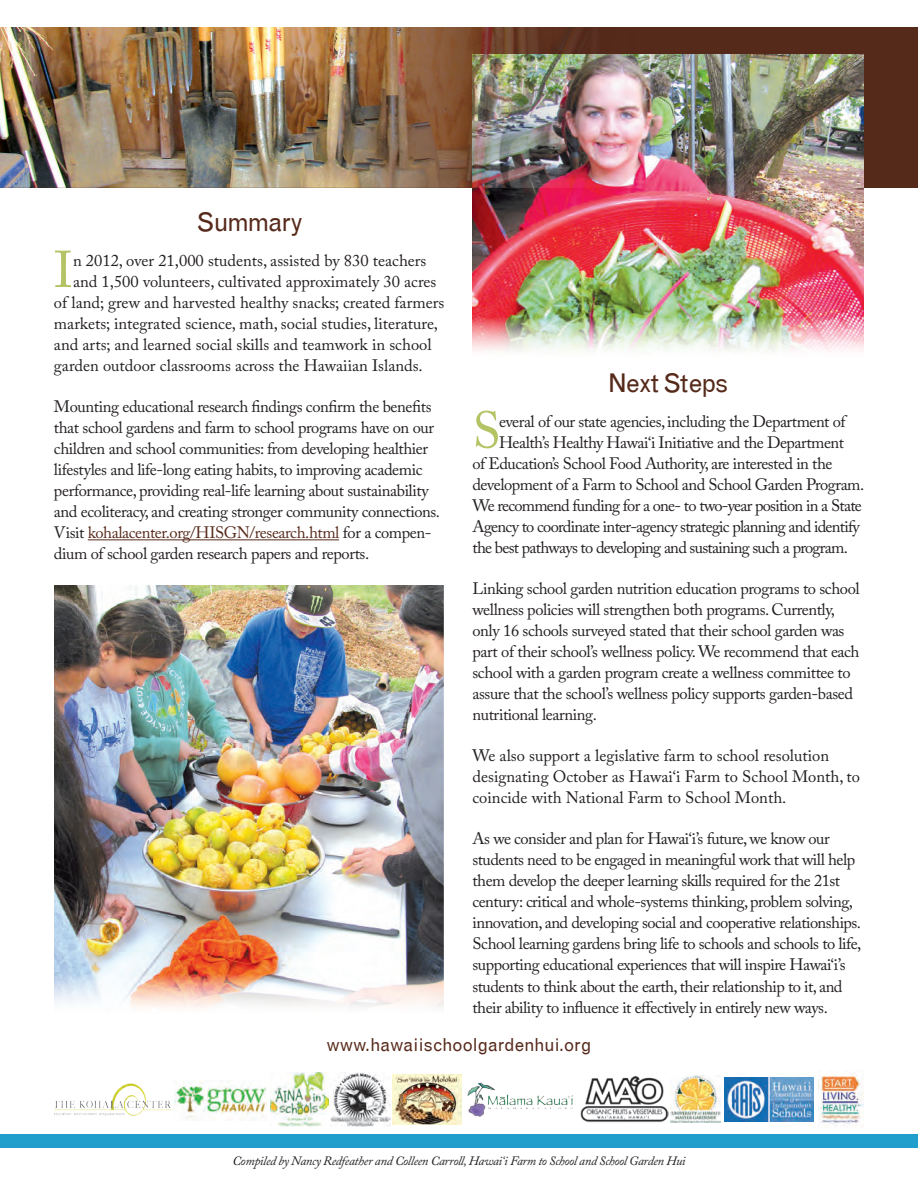
<style>
.page{position:relative;width:918px;height:1188px;background:#fff}
.page>*{position:absolute;margin:0;border:0;box-sizing:border-box;transform-origin:0 0}
.t1{font:51.3px "Adobe Caslon Pro";color:#b4c465}
.t2{font:25.8px "Grotesque";letter-spacing:-.04em;color:#562a1b}
.t3{font:18px "Grotesque";letter-spacing:-.01em;color:#562a1b}
.t4{font:16.5px/21px "Adobe Caslon Pro";letter-spacing:-.025em;color:#231f20}
.t5{font:16.5px/21px "Adobe Caslon Pro";color:#231f20}
.t6{font:16.5px "Adobe Caslon Pro";letter-spacing:-.045em;color:#231f20}
.t7{font:italic 12.75px "Adobe Caslon Pro";letter-spacing:-.025em;color:#231f20}
.s1{color:#562a1b}
</style>
<div class="page">
<div style="left:0;top:1134px;width:918px;height:14px;background:#209fcd"></div>
<div style="left:0;top:27px;width:918px;height:160px;background:#562a1b"></div>
<hr style="left:88px;top:539px;width:251px;height:1px;background:#562a1b">
<img style="left:472px;top:54px;width:392px;height:298px">
<img style="left:0;top:27px;width:657px;height:160px">
<img style="left:54px;top:585px;width:389px;height:423px">
<img style="left:270px;top:1072px;width:59px;height:54px">
<img style="left:174px;top:1081px;width:93px;height:39px">
<img style="left:580px;top:1076px;width:89px;height:47px">
<img style="left:671px;top:1076px;width:50px;height:47px">
<img style="left:725px;top:1077px;width:89px;height:44px">
<img style="left:331px;top:1072px;width:60px;height:54px">
<img style="left:393px;top:1074px;width:68px;height:50px">
<img style="left:818px;top:1073px;width:46px;height:53px">
<img style="left:467px;top:1082px;width:106px;height:35px">
<img style="left:54px;top:1083px;width:118px;height:33px">
<h2 class="t2" style="left:196px;top:207px;width:108px">Summary</h2>
<h1 class="t1" style="left:54px;top:239px;width:21px">I</h1>
<p class="t5" style="left:73px;top:250px;width:355px">n 2012, over 21,000 students, assisted by 830 teachers</p>
<p class="t5" style="left:73px;top:271px;width:365px">and 1,500 volunteers, cultivated approximately 30 acres</p>
<p class="t5" style="left:54px;top:292px;width:392px">of land; grew and harvested healthy snacks; created farmers</p>
<p class="t5" style="left:54px;top:313px;width:386px">markets; integrated science, math, social studies, literature,</p>
<p class="t5" style="left:54px;top:334px;width:379px">and arts; and learned social skills and teamwork in school</p>
<p class="t5" style="left:54px;top:355px;width:370px">garden outdoor classrooms across the Hawaiian Islands.</p>
<p class="t4" style="left:54px;top:396px;width:388px">Mounting educational research findings confirm the benefits that school gardens and farm to school programs have on our children and school communities: from developing healthier lifestyles and life-long eating habits, to improving academic performance, providing real-life learning about sustainability and ecoliteracy, and creating stronger community connections.<br>Visit <span class="s1">kohalacenter.org/HISGN/research.html</span> for a compen&shy;dium of school garden research papers and reports.</p>
<h2 class="t2" style="left:608px;top:368px;width:122px">Next Steps</h2>
<h1 class="t1" style="left:472px;top:400px;width:30px">S</h1>
<p class="t4" style="left:499px;top:410px;width:348px">everal of our state agencies, including the Department of</p>
<p class="t4" style="left:499px;top:431px;width:347px">Health’s Healthy Hawai‘i Initiative and the Department</p>
<p class="t4" style="left:473px;top:452px;width:361px">of Education’s School Food Authority, are interested in the</p>
<p class="t4" style="left:473px;top:473px;width:393px">development of a Farm to School and School Garden Program.</p>
<p class="t6" style="left:473px;top:495px;width:391px">We recommend funding for a one- to two-year position in a State</p>
<p class="t6" style="left:473px;top:516px;width:389px">Agency to coordinate inter-agency strategic planning and identify</p>
<p class="t6" style="left:473px;top:537px;width:377px">the best pathways to developing and sustaining such a program.</p>
<p class="t4" style="left:473px;top:578px;width:389px">Linking school garden nutrition education programs to school wellness policies will strengthen both programs. Currently, only 16 schools surveyed stated that their school garden was part of their school’s wellness policy. We recommend that each school with a garden program create a wellness committee to assure that the school’s wellness policy supports garden-based nutritional learning.</p>
<p class="t5" style="left:473px;top:745px;width:389px">We also support a legislative farm to school resolution designating October as Hawai‘i Farm to School Month, to coincide with National Farm to School Month.</p>
<p class="t4" style="left:473px;top:828px;width:390px">As we consider and plan for Hawai‘i’s future, we know our students need to be engaged in meaningful work that will help them develop the deeper learning skills required for the 21st century: critical and whole-systems thinking, problem solving, innovation, and developing social and cooperative relationships.<br>School learning gardens bring life to schools and schools to life, supporting educational experiences that will inspire Hawai‘i’s students to think about the earth, their relationship to it, and their ability to influence it effectively in entirely new ways.</p>
<p class="t3" style="left:327px;top:1034px;width:266px">www.hawaiischoolgardenhui.org</p>
<p class="t7" style="left:232px;top:1153px;width:455px">Compiled by Nancy Redfeather and Colleen Carroll, Hawai‘i Farm to School and School Garden Hui</p>
</div>
